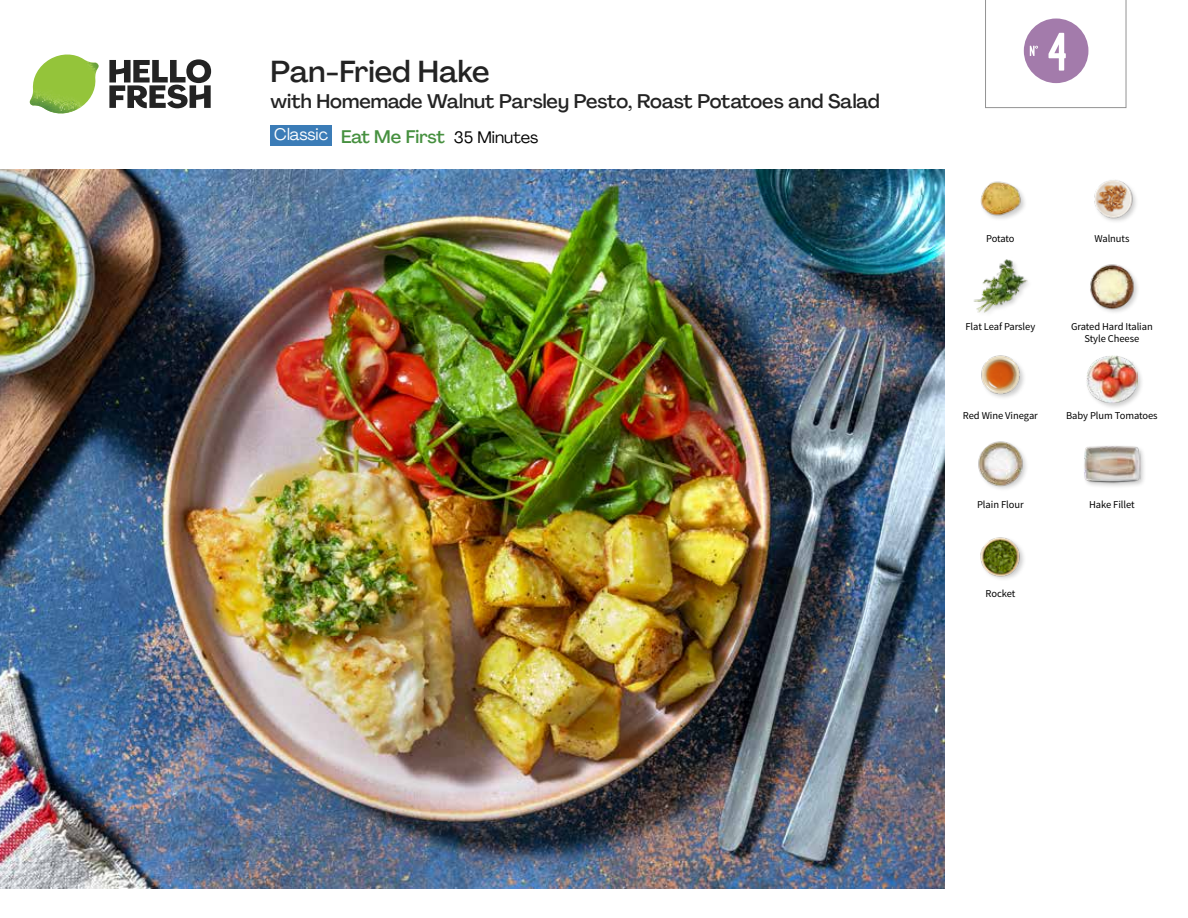
<style>
.page{position:relative;width:1188px;height:918px;background:#fff}
.page>*{position:absolute;margin:0;border:0;box-sizing:border-box;transform-origin:0 0}
.t1{font:54px "Kapra";color:#fff}
.t2{font:500 30px "Agrandir";letter-spacing:-.005em;color:#232323}
.t3{font:500 19.5px "Agrandir";color:#232323}
.t4{font:500 18px "Agrandir";color:#46903f}
.t5{font:16.5px "Agrandir";color:#fff}
.t6{font:10.5px/12px "Source Sans Pro";letter-spacing:-.005em;color:#000;text-align:center}
.s1{font-weight:400;font-size:16.5px;color:#000}
</style>
<div class="page">
<svg style="left:109px;top:59px;width:102px;height:49px"></svg>
<img style="left:30px;top:55px;width:69px;height:59px">
<img style="left:0;top:170px;width:945px;height:718px">
<div style="left:271px;top:125px;width:61px;height:20px;background:#3b7cb7"></div>
<img style="left:980px;top:537px;width:44px;height:42px">
<img style="left:981px;top:355px;width:43px;height:43px">
<img style="left:978px;top:441px;width:48px;height:48px">
<div style="left:1083px;top:444px;width:64px;height:45px;background:#000;opacity:.2"></div>
<img style="left:1083px;top:444px;width:58px;height:45px">
<div style="left:1085px;top:355px;width:60px;height:55px;background:#000;opacity:.2"></div>
<img style="left:1087px;top:355px;width:50px;height:48px">
<img style="left:980px;top:181px;width:45px;height:38px">
<img style="left:973px;top:259px;width:55px;height:54px">
<img style="left:1090px;top:264px;width:48px;height:48px">
<img style="left:1094px;top:180px;width:42px;height:42px">
<svg style="left:985px;top:0;width:141px;height:109px"></svg>
<h2 class="t2" style="left:271px;top:53px;width:220px">Pan-Fried Hake</h2>
<h3 class="t3" style="left:271px;top:89px;width:611px">with Homemade Walnut Parsley Pesto, Roast Potatoes and Salad</h3>
<h3 class="t5" style="left:274px;top:124px;width:55px">Classic</h3>
<h3 class="t4" style="left:341px;top:125px;width:199px">Eat Me First <span class="s1">35 Minutes</span></h3>
<h1 class="t1" style="left:1048px;top:21px;width:21px">4</h1>
<p class="t6" style="left:986px;top:232px;width:30px">Potato</p>
<p class="t6" style="left:965px;top:321px;width:71px">Flat Leaf Parsley</p>
<p class="t6" style="left:1094px;top:232px;width:37px">Walnuts</p>
<p class="t6" style="left:1071px;top:321px;width:83px">Grated Hard Italian<br>Style Cheese</p>
<p class="t6" style="left:963px;top:410px;width:76px">Red Wine Vinegar</p>
<p class="t6" style="left:1066px;top:410px;width:93px">Baby Plum Tomatoes</p>
<p class="t6" style="left:977px;top:498px;width:48px">Plain Flour</p>
<p class="t6" style="left:1089px;top:498px;width:47px">Hake Fillet</p>
<p class="t6" style="left:986px;top:587px;width:31px">Rocket</p>
</div>
